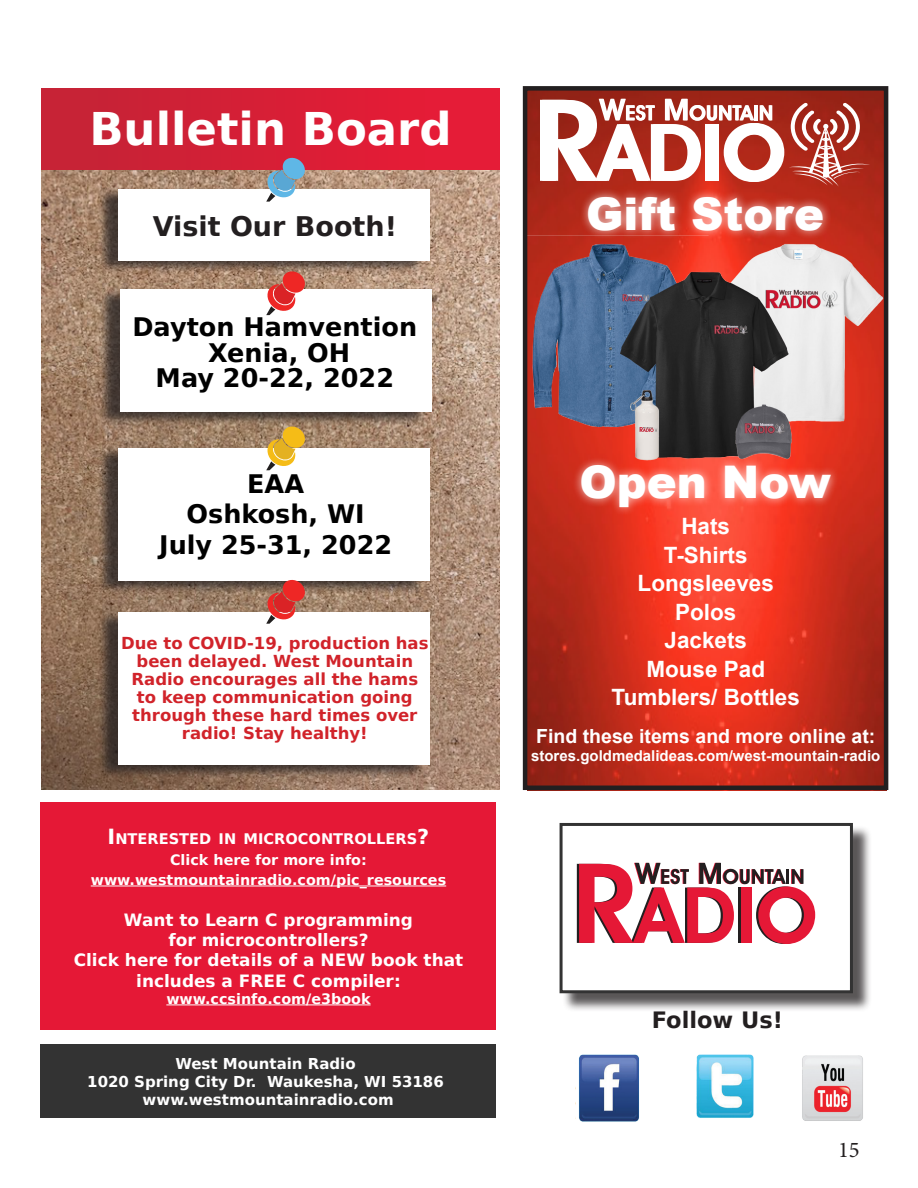
<style>
.page{position:relative;width:918px;height:1188px;background:#fff}
.page>*{position:absolute;margin:0;border:0;box-sizing:border-box;transform-origin:0 0}
.t1{font:900 45px "Arial";color:#fff}
.t2{font:700 45px "DejaVu Sans";color:#fff}
.t3{font:700 27px "DejaVu Sans";color:#231f20}
.t4{font:700 25.5px "DejaVu Sans";color:#000}
.t5{font:700 22.5px "Arial";color:#fff}
.t6{font:700 22.5px "DejaVu Sans";color:#231f20}
.t7{font:22.5px "Minion Pro";color:#231f20}
.t8{font:700 19.5px "Arial";color:#fff}
.t9{font:700 16.95px/20.4px "DejaVu Sans";color:#fff;text-align:center}
.t10{font:700 16.5px/18px "DejaVu Sans";color:#d1232a;text-align:center}
.t11{font:700 15px "DejaVu Sans";color:#fff}
.t12{font:700 15px "Arial";color:#fff}
.t13{font:700 14.55px "DejaVu Sans";color:#fff}
.t14{font:700 14.4px "DejaVu Sans";color:#fff}
.s1{font-size:20.85px}
</style>
<div class="page">
<img style="left:527px;top:91px;width:360px;height:700px">
<img style="left:41px;top:170px;width:459px;height:619px">
<div style="left:97px;top:446px;width:328px;height:149px;background:#231f20;opacity:.75"></div>
<div style="left:119px;top:448px;width:311px;height:132px;background:#fff"></div>
<div style="left:98px;top:287px;width:328px;height:139px;background:#231f20;opacity:.75"></div>
<div style="left:120px;top:289px;width:312px;height:123px;background:#fff"></div>
<svg style="left:266px;top:275px;width:40px;height:40px"></svg>
<div style="left:97px;top:610px;width:328px;height:169px;background:#231f20;opacity:.75"></div>
<div style="left:119px;top:612px;width:311px;height:153px;background:#fff"></div>
<svg style="left:266px;top:579px;width:40px;height:45px"></svg>
<div style="left:97px;top:187px;width:328px;height:88px;background:#231f20;opacity:.75"></div>
<div style="left:119px;top:189px;width:311px;height:71px;background:#fff"></div>
<img style="left:528px;top:228px;width:355px;height:245px">
<svg style="left:540px;top:99px;width:330px;height:88px"></svg>
<div style="left:579px;top:187px;width:253px;height:52px;background:#fff;opacity:.75"></div>
<div style="left:572px;top:457px;width:268px;height:59px;background:#fff;opacity:.75"></div>
<div style="left:41px;top:88px;width:459px;height:82px;background:#e51c37"></div>
<div style="left:41px;top:88px;width:384px;height:82px;background:linear-gradient(to right,#c32436,#e51b36)"></div>
<img style="left:578px;top:1054px;width:61px;height:68px">
<img style="left:696px;top:1054px;width:58px;height:64px">
<img style="left:802px;top:1055px;width:61px;height:66px">
<div style="left:41px;top:803px;width:455px;height:227px;background:#e51836"></div>
<hr style="left:91px;top:886px;width:355px;height:1px;background:#fff">
<hr style="left:166px;top:1005px;width:205px;height:1px;background:#fff">
<div style="left:41px;top:1044px;width:455px;height:73px;background:#333"></div>
<div style="left:562px;top:825px;width:310px;height:187px;background:#231f20;opacity:.75"></div>
<div style="left:560px;top:823px;width:293px;height:170px;background:#fff;border:3px solid #333"></div>
<svg style="left:577px;top:863px;width:238px;height:81px"></svg>
<svg style="left:266px;top:157px;width:40px;height:45px"></svg>
<svg style="left:266px;top:425px;width:40px;height:45px"></svg>
<div style="left:523px;top:86px;width:365px;height:704px;border:4px solid #231f20"></div>
<p class="t2" style="left:89px;top:92px;width:364px">Bulletin Board</p>
<p class="t3" style="left:153px;top:204px;width:246px">Visit Our Booth!</p>
<p class="t4" style="left:132px;top:306px;width:286px">Dayton Hamvention</p>
<p class="t4" style="left:208px;top:332px;width:143px">Xenia, OH</p>
<p class="t4" style="left:156px;top:357px;width:240px">May 20-22, 2022</p>
<p class="t4" style="left:247px;top:463px;width:58px">EAA</p>
<p class="t4" style="left:187px;top:494px;width:180px">Oshkosh, WI</p>
<p class="t4" style="left:159px;top:524px;width:235px">July 25-31, 2022</p>
<p class="t10" style="left:121px;top:634px;width:309px">Due to COVID-19, production has been delayed. West Mountain<br>Radio encourages all the hams to keep communication going through these hard times over radio! Stay healthy!</p>
<p class="t13" style="left:108px;top:827px;width:323px"><span class="s1">I</span>NTERESTED I N MICROCONTROLLERS<span class="s1">?</span></p>
<p class="t14" style="left:170px;top:848px;width:198px">Click here for more info:</p>
<p class="t14" style="left:91px;top:868px;width:357px">www.westmountainradio.com/pic_resources</p>
<p class="t9" style="left:124px;top:909px;width:291px">Want to Learn C programming for microcontrollers?</p>
<p class="t9" style="left:74px;top:950px;width:391px">Click here for details of a NEW book that includes a FREE C compiler:</p>
<p class="t14" style="left:166px;top:987px;width:206px">www.ccsinfo.com/e3book</p>
<p class="t11" style="left:175px;top:1051px;width:182px">West Mountain Radio</p>
<p class="t11" style="left:87px;top:1069px;width:358px">1020 Spring City Dr. Waukesha, WI 53186</p>
<p class="t11" style="left:143px;top:1087px;width:253px">www.westmountainradio.com</p>
<p class="t1" style="left:586px;top:181px;width:240px">Gift Store</p>
<p class="t1" style="left:579px;top:450px;width:253px">Open Now</p>
<p class="t5" style="left:681px;top:510px;width:50px">Hats</p>
<p class="t5" style="left:664px;top:539px;width:85px">T-Shirts</p>
<p class="t5" style="left:638px;top:567px;width:138px">Longsleeves</p>
<p class="t5" style="left:675px;top:596px;width:63px">Polos</p>
<p class="t5" style="left:664px;top:624px;width:84px">Jackets</p>
<p class="t5" style="left:646px;top:653px;width:120px">Mouse Pad</p>
<p class="t5" style="left:612px;top:681px;width:190px">Tumblers/ Bottles</p>
<p class="t8" style="left:536px;top:723px;width:341px">Find these items and more online at:</p>
<p class="t12" style="left:531px;top:745px;width:351px">stores.goldmedalideas.com/west-mountain-radio</p>
<p class="t6" style="left:652px;top:1002px;width:133px">Follow Us!</p>
<p class="t7" style="left:838px;top:1135px;width:23px">15</p>
</div>
